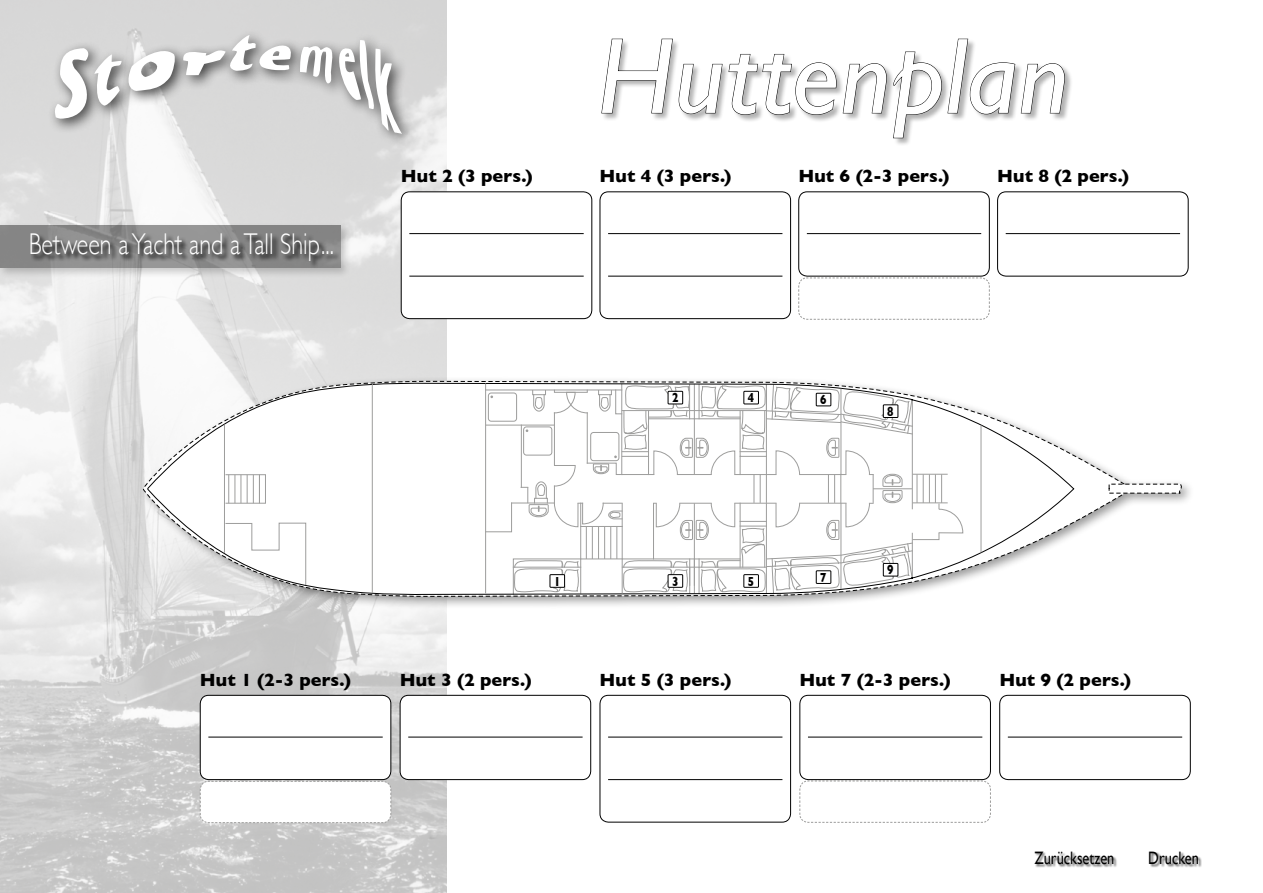
<style>
.page{position:relative;width:1263px;height:893px;background:#fff}
.page>*{position:absolute;margin:0;border:0;box-sizing:border-box;transform-origin:0 0}
._021_Subhead_M{font:italic 108px "Gill Sans";letter-spacing:.01em;color:#fff}
._031_Copy_oE{font:300 30px "Gill Sans";color:#fff;scale:.8 1}
.t1{font:700 18px "Gill Sans";color:#000}
._031_Copy_oE-2{font:18px "Gill Sans";color:#000;scale:.8 1}
.t2{font:700 13.35px "Gill Sans";color:#000;scale:.8 1}
</style>
<div class="page">
<img style="left:0;top:0;width:446px;height:893px">
<div style="left:47px;top:28px;width:370px;height:121px;background:#000;opacity:.7"></div>
<svg style="left:54px;top:31px;width:348px;height:103px"></svg>
<div style="left:139px;top:377px;width:1055px;height:233px;background:#000;opacity:.4"></div>
<svg style="left:143px;top:380px;width:982px;height:217px"></svg>
<svg style="left:1108px;top:484px;width:74px;height:10px"></svg>
<svg style="left:147px;top:383px;width:927px;height:213px"></svg>
<hr style="left:372px;top:384px;width:1px;height:209px;background:#9d9d9c">
<hr style="left:224px;top:425px;width:1px;height:128px;background:#9d9d9c">
<hr style="left:981px;top:425px;width:1px;height:127px;background:#9d9d9c">
<div style="left:999px;top:695px;width:192px;height:85px;border:1px solid #000;border-radius:9px"></div>
<svg style="left:199px;top:780px;width:193px;height:43px"></svg>
<svg style="left:799px;top:780px;width:192px;height:43px"></svg>
<svg style="left:798px;top:277px;width:192px;height:43px"></svg>
<div style="left:997px;top:191px;width:191px;height:85px;border:1px solid #000;border-radius:9px"></div>
<div style="left:799px;top:695px;width:192px;height:85px;border:1px solid #000;border-radius:9px"></div>
<div style="left:798px;top:191px;width:192px;height:85px;border:1px solid #000;border-radius:9px"></div>
<div style="left:600px;top:695px;width:191px;height:127px;border:1px solid #000;border-radius:9px"></div>
<div style="left:600px;top:191px;width:191px;height:128px;border:1px solid #000;border-radius:9px"></div>
<div style="left:401px;top:192px;width:191px;height:127px;background:#fff;border-radius:9px"></div>
<div style="left:401px;top:191px;width:191px;height:128px;border:1px solid #000;border-radius:9px"></div>
<div style="left:400px;top:695px;width:191px;height:85px;background:#fff;border-radius:9px"></div>
<div style="left:400px;top:695px;width:191px;height:85px;border:1px solid #000;border-radius:9px"></div>
<div style="left:200px;top:695px;width:191px;height:85px;background:#fff;border-radius:9px"></div>
<div style="left:200px;top:695px;width:191px;height:85px;border:1px solid #000;border-radius:9px"></div>
<hr style="left:1008px;top:737px;width:174px;height:1px;background:#000">
<hr style="left:1006px;top:233px;width:174px;height:1px;background:#000">
<hr style="left:808px;top:737px;width:174px;height:1px;background:#000">
<hr style="left:807px;top:233px;width:174px;height:1px;background:#000">
<hr style="left:608px;top:737px;width:174px;height:1px;background:#000">
<hr style="left:608px;top:233px;width:174px;height:1px;background:#000">
<hr style="left:409px;top:233px;width:175px;height:1px;background:#000">
<hr style="left:608px;top:779px;width:174px;height:1px;background:#000">
<hr style="left:608px;top:276px;width:174px;height:1px;background:#000">
<hr style="left:409px;top:276px;width:175px;height:1px;background:#000">
<hr style="left:408px;top:737px;width:175px;height:1px;background:#000">
<hr style="left:208px;top:737px;width:175px;height:1px;background:#000">
<div style="left:601px;top:39px;width:471px;height:107px;background:#000;opacity:.3"></div>
<svg style="left:601px;top:38px;width:286px;height:77px"></svg>
<svg style="left:893px;top:38px;width:172px;height:100px"></svg>
<div style="left:0;top:222px;width:352px;height:57px;background:#000;opacity:.5"></div>
<div style="left:0;top:225px;width:340px;height:42px;background:linear-gradient(to right,#8b8b8b,#898989)"></div>
<svg style="left:31px;top:234px;width:310px;height:35px;background:#7d7d7d"></svg>
<div style="left:1150px;top:852px;width:51px;height:16px;background:#000;opacity:.6"></div>
<div style="left:1035px;top:852px;width:82px;height:16px;background:#000;opacity:.6"></div>
<svg style="left:485px;top:377px;width:478px;height:222px"></svg>
<p class="_031_Copy_oE" style="left:29px;top:220px;width:383px">Between a Yacht and a Tall Ship...</p>
<p class="t1" style="left:401px;top:162px;width:133px">Hut 2 (3 pers.)</p>
<p class="t1" style="left:200px;top:666px;width:153px">Hut 1 (2-3 pers.)</p>
<p class="t1" style="left:400px;top:666px;width:133px">Hut 3 (2 pers.)</p>
<p class="_021_Subhead_M" style="left:598px;top:15px;width:472px">Huttenplan</p>
<p class="t1" style="left:600px;top:162px;width:133px">Hut 4 (3 pers.)</p>
<p class="t1" style="left:798px;top:162px;width:153px">Hut 6 (2-3 pers.)</p>
<p class="t1" style="left:997px;top:162px;width:133px">Hut 8 (2 pers.)</p>
<p class="t2" style="left:672px;top:387px;width:9px">2</p>
<p class="t2" style="left:748px;top:387px;width:9px">4</p>
<p class="t2" style="left:820px;top:389px;width:9px">6</p>
<p class="t2" style="left:887px;top:401px;width:9px">8</p>
<p class="t2" style="left:672px;top:570px;width:9px">3</p>
<p class="t2" style="left:748px;top:570px;width:9px">5</p>
<p class="t2" style="left:820px;top:567px;width:9px">7</p>
<p class="t2" style="left:887px;top:559px;width:9px">9</p>
<p class="t1" style="left:600px;top:666px;width:133px">Hut 5 (3 pers.)</p>
<p class="t1" style="left:799px;top:666px;width:153px">Hut 7 (2-3 pers.)</p>
<p class="t1" style="left:999px;top:666px;width:133px">Hut 9 (2 pers.)</p>
<p class="_031_Copy_oE-2" style="left:1034px;top:848px;width:101px">Zurücksetzen</p>
<p class="_031_Copy_oE-2" style="left:1148px;top:848px;width:65px">Drucken</p>
</div>
